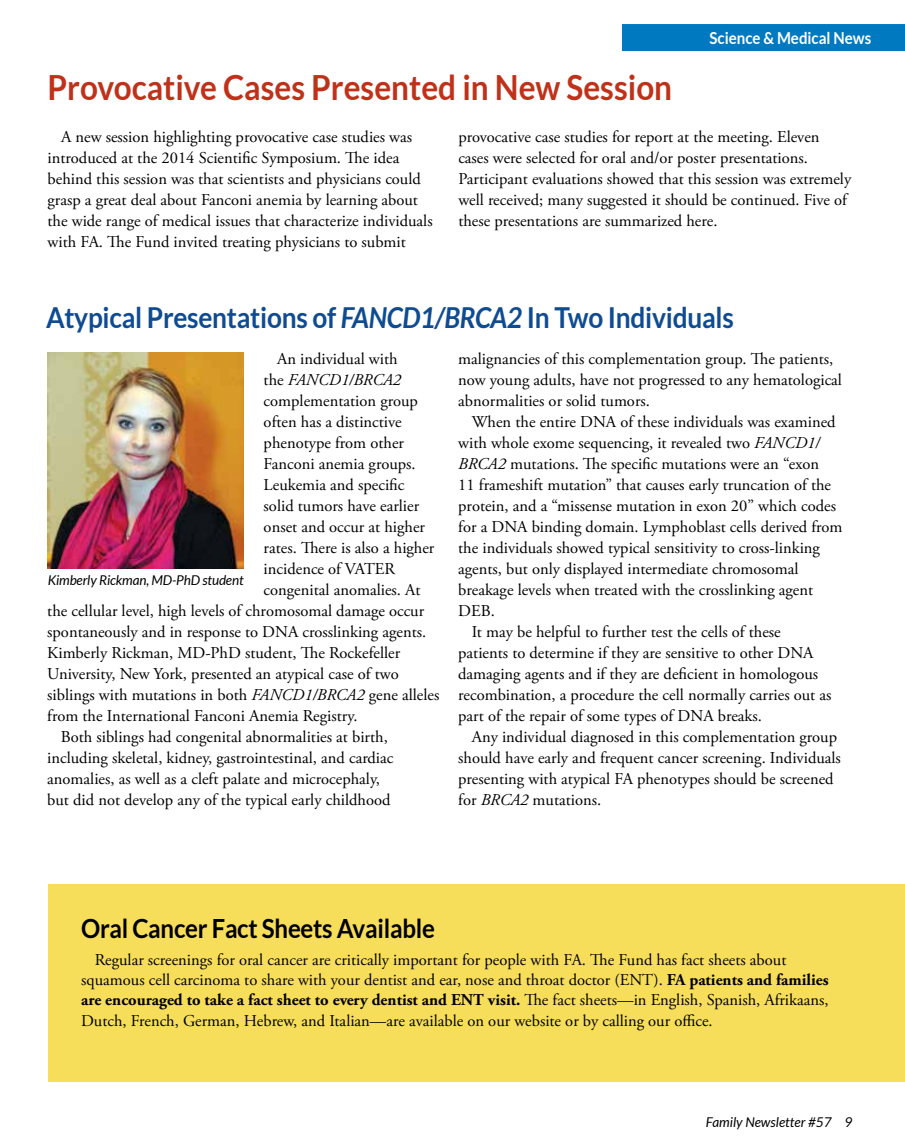
<style>
.page{position:relative;width:905px;height:1148px;background:#fff}
.page>*{position:absolute;margin:0;border:0;box-sizing:border-box;transform-origin:0 0}
.t1{font:700 34.65px "Lato";color:#c0311a;scale:.91 1}
.t2{font:700 28.8px "Lato";letter-spacing:-.01em;color:#0f4b91;scale:.91 1}
.t3{font:700 26.4px "Lato";letter-spacing:-.01em;color:#000;scale:.91 1}
.t4{font:16.5px/21px "Adobe Garamond Pro";color:#000}
.t5{font:700 16.5px "Lato";color:#fff;scale:.91 1}
.t6{font:italic 16.5px "Adobe Garamond Pro";color:#000}
.t7{font:italic 13.5px "Lato";letter-spacing:-.01em;color:#000}
.s1{font-style:italic}
.s2{font-style:normal}
.s3{font-weight:700}
</style>
<div class="page">
<div style="left:622px;top:24px;width:282px;height:27px;background:#0079c1"></div>
<div style="left:48px;top:884px;width:856px;height:197px;background:#f7de5a"></div>
<img style="left:48px;top:352px;width:195px;height:216px">
<p class="t5" style="left:709px;top:29px;width:179px">Science &amp; Medical News</p>
<h1 class="t1" style="left:48px;top:68px;width:688px">Provocative Cases Presented in New Session</h1>
<p class="t4" style="left:48px;top:126px;width:386px;text-indent:13px">A new session highlighting provocative case studies was introduced at the 2014 Scientific Symposium. The idea behind this session was that scientists and physicians could grasp a great deal about Fanconi anemia by learning about the wide range of medical issues that characterize individuals with FA. The Fund invited treating physicians to submit</p>
<p class="t4" style="left:458px;top:126px;width:394px">provocative case studies for report at the meeting. Eleven cases were selected for oral and/or poster presentations.<br>Participant evaluations showed that this session was extremely well received; many suggested it should be continued. Five of these presentations are summarized here.</p>
<h2 class="t2" style="left:46px;top:301px;width:757px">Atypical Presentations of <span class="s1">FANCD1/BRCA2</span> In Two Individuals</h2>
<p class="t4" style="left:277px;top:348px;width:122px">An individual with</p>
<p class="t6" style="left:264px;top:369px;width:139px"><span class="s2">the</span> FANCD1/BRCA2</p>
<p class="t4" style="left:264px;top:390px;width:156px">complementation group</p>
<p class="t4" style="left:264px;top:411px;width:140px">often has a distinctive</p>
<p class="t4" style="left:264px;top:432px;width:142px">phenotype from other</p>
<p class="t4" style="left:264px;top:453px;width:153px">Fanconi anemia groups.</p>
<p class="t4" style="left:264px;top:474px;width:142px">Leukemia and specific</p>
<p class="t4" style="left:264px;top:495px;width:157px">solid tumors have earlier</p>
<p class="t4" style="left:264px;top:516px;width:163px">onset and occur at higher</p>
<p class="t4" style="left:264px;top:537px;width:172px">rates. There is also a higher</p>
<p class="t4" style="left:264px;top:558px;width:133px">incidence of VATER</p>
<p class="t4" style="left:264px;top:579px;width:158px">congenital anomalies. At</p>
<p class="t4" style="left:47px;top:601px;width:378px">the cellular level, high levels of chromosomal damage occur</p>
<p class="t4" style="left:47px;top:622px;width:380px">spontaneously and in response to DNA crosslinking agents.</p>
<p class="t4" style="left:47px;top:643px;width:354px">Kimberly Rickman, MD-PhD student, The Rockefeller</p>
<p class="t4" style="left:47px;top:664px;width:353px">University, New York, presented an atypical case of two</p>
<p class="t4" style="left:47px;top:685px;width:393px">siblings with mutations in both <span class="s1">FANCD1/BRCA2</span> gene alleles</p>
<p class="t4" style="left:47px;top:706px;width:312px">from the International Fanconi Anemia Registry.</p>
<p class="t4" style="left:61px;top:727px;width:328px">Both siblings had congenital abnormalities at birth,</p>
<p class="t4" style="left:47px;top:748px;width:348px">including skeletal, kidney, gastrointestinal, and cardiac</p>
<p class="t4" style="left:47px;top:769px;width:334px">anomalies, as well as a cleft palate and microcephaly,</p>
<p class="t4" style="left:47px;top:790px;width:345px">but did not develop any of the typical early childhood</p>
<p class="t7" style="left:48px;top:572px;width:197px">Kimberly Rickman, MD-PhD student</p>
<p class="t4" style="left:458px;top:349px;width:385px">malignancies of this complementation group. The patients, now young adults, have not progressed to any hematological abnormalities or solid tumors.</p>
<p class="t4" style="left:472px;top:412px;width:365px">When the entire DNA of these individuals was examined</p>
<p class="t4" style="left:458px;top:433px;width:363px">with whole exome sequencing, it revealed two <span class="s1">FANCD1/</span></p>
<p class="t4" style="left:458px;top:454px;width:362px"><span class="s1">BRCA2</span> mutations. The specific mutations were an “exon</p>
<p class="t4" style="left:458px;top:475px;width:374px">11 frameshift mutation” that causes early truncation of the</p>
<p class="t4" style="left:458px;top:496px;width:379px">protein, and a “missense mutation in exon 20” which codes</p>
<p class="t4" style="left:458px;top:517px;width:386px">for a DNA binding domain. Lymphoblast cells derived from</p>
<p class="t4" style="left:458px;top:538px;width:363px">the individuals showed typical sensitivity to cross-linking</p>
<p class="t4" style="left:458px;top:559px;width:342px">agents, but only displayed intermediate chromosomal</p>
<p class="t4" style="left:458px;top:580px;width:356px">breakage levels when treated with the crosslinking agent</p>
<p class="t4" style="left:458px;top:601px;width:38px">DEB.</p>
<p class="t4" style="left:472px;top:622px;width:310px">It may be helpful to further test the cells of these</p>
<p class="t4" style="left:458px;top:643px;width:357px">patients to determine if they are sensitive to other DNA</p>
<p class="t4" style="left:458px;top:664px;width:361px">damaging agents and if they are deficient in homologous</p>
<p class="t4" style="left:458px;top:685px;width:375px">recombination, a procedure the cell normally carries out as</p>
<p class="t4" style="left:458px;top:706px;width:305px">part of the repair of some types of DNA breaks.</p>
<p class="t4" style="left:472px;top:727px;width:367px">Any individual diagnosed in this complementation group</p>
<p class="t4" style="left:458px;top:748px;width:384px">should have early and frequent cancer screening. Individuals</p>
<p class="t4" style="left:458px;top:769px;width:377px">presenting with atypical FA phenotypes should be screened</p>
<p class="t4" style="left:458px;top:790px;width:144px">for <span class="s1">BRCA2</span> mutations.</p>
<h3 class="t3" style="left:81px;top:913px;width:390px">Oral Cancer Fact Sheets Available</h3>
<p class="t4" style="left:81px;top:950px;width:749px;line-height:20.2px;text-indent:13px">Regular screenings for oral cancer are critically important for people with FA. The Fund has fact sheets about squamous cell carcinoma to share with your dentist and ear, nose and throat doctor (ENT). <span class="s3">FA patients and families are encouraged to take a fact sheet to every dentist and ENT visit.</span> The fact sheets—in English, Spanish, Afrikaans, Dutch, French, German, Hebrew, and Italian—are available on our website or by calling our office.</p>
<p class="t7" style="left:705px;top:1114px;width:148px">Family Newsletter #57 9</p>
</div>
